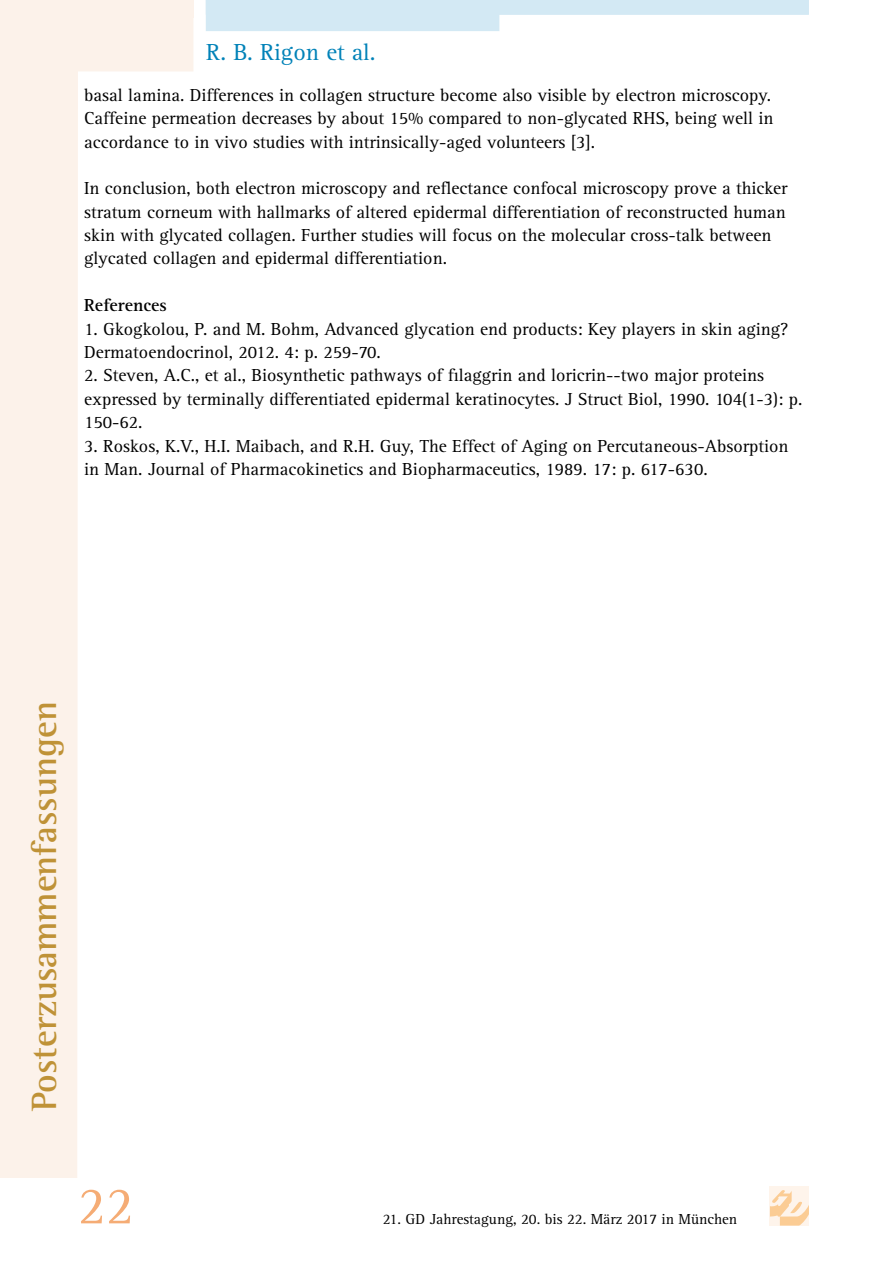
<style>
.page{position:relative;width:893px;height:1263px;background:#fff}
.page>*{position:absolute;margin:0;border:0;box-sizing:border-box;transform-origin:0 0}
.t1{font:54px "Agfa Rotis Serif";color:#f5ac75}
.t2{font:700 36px "Agfa Rotis Semi Serif";color:#bf9237}
.t3{font:24px "Agfa Rotis Serif";color:#0082b8}
.t4{font:18px/23.4px "Agfa Rotis Serif";color:#000}
.t5{font:700 18px "Agfa Rotis Serif";color:#000}
.t6{font:15px "Agfa Rotis Serif";color:#000}
</style>
<div class="page">
<div style="left:770px;top:1186px;width:39px;height:39px;background:#fef4eb"></div>
<svg style="left:770px;top:1190px;width:39px;height:35px"></svg>
<svg style="left:0;top:0;width:194px;height:1178px"></svg>
<div style="left:0;top:0;width:193px;height:17px;background:#fcf2ea"></div>
<svg style="left:206px;top:0;width:603px;height:31px"></svg>
<h3 class="t3" style="left:206px;top:38px;width:171px">R. B. Rigon et al.</h3>
<p class="t4" style="left:84px;top:84px;width:691px">basal lamina. Differences in collagen structure become also visible by electron microscopy.<br>Caffeine permeation decreases by about 15% compared to non-glycated RHS, being well in accordance to in vivo studies with intrinsically-aged volunteers [3].</p>
<p class="t4" style="left:84px;top:177px;width:705px">In conclusion, both electron microscopy and reflectance confocal microscopy prove a thicker stratum corneum with hallmarks of altered epidermal differentiation of reconstructed human skin with glycated collagen. Further studies will focus on the molecular cross-talk between glycated collagen and epidermal differentiation.</p>
<p class="t5" style="left:84px;top:295px;width:84px">References</p>
<p class="t4" style="left:84px;top:317px;width:706px">1. Gkogkolou, P. and M. Bohm, Advanced glycation end products: Key players in skin aging?<br>Dermatoendocrinol, 2012. 4: p. 259-70.</p>
<p class="t4" style="left:84px;top:364px;width:720px">2. Steven, A.C., et al., Biosynthetic pathways of filaggrin and loricrin--two major proteins expressed by terminally differentiated epidermal keratinocytes. J Struct Biol, 1990. 104(1-3): p.<br>150-62.</p>
<p class="t4" style="left:84px;top:434px;width:706px">3. Roskos, K.V., H.I. Maibach, and R.H. Guy, The Effect of Aging on Percutaneous-Absorption in Man. Journal of Pharmacokinetics and Biopharmaceutics, 1989. 17: p. 617-630.</p>
<h2 class="t2" style="left:23px;top:1111px;width:411px;rotate:-90deg">Posterzusammenfassungen</h2>
<h1 class="t1" style="left:78px;top:1175px;width:58px">22</h1>
<p class="t6" style="left:383px;top:1210px;width:356px">21. GD Jahrestagung, 20. bis 22. März 2017 in München</p>
</div>
